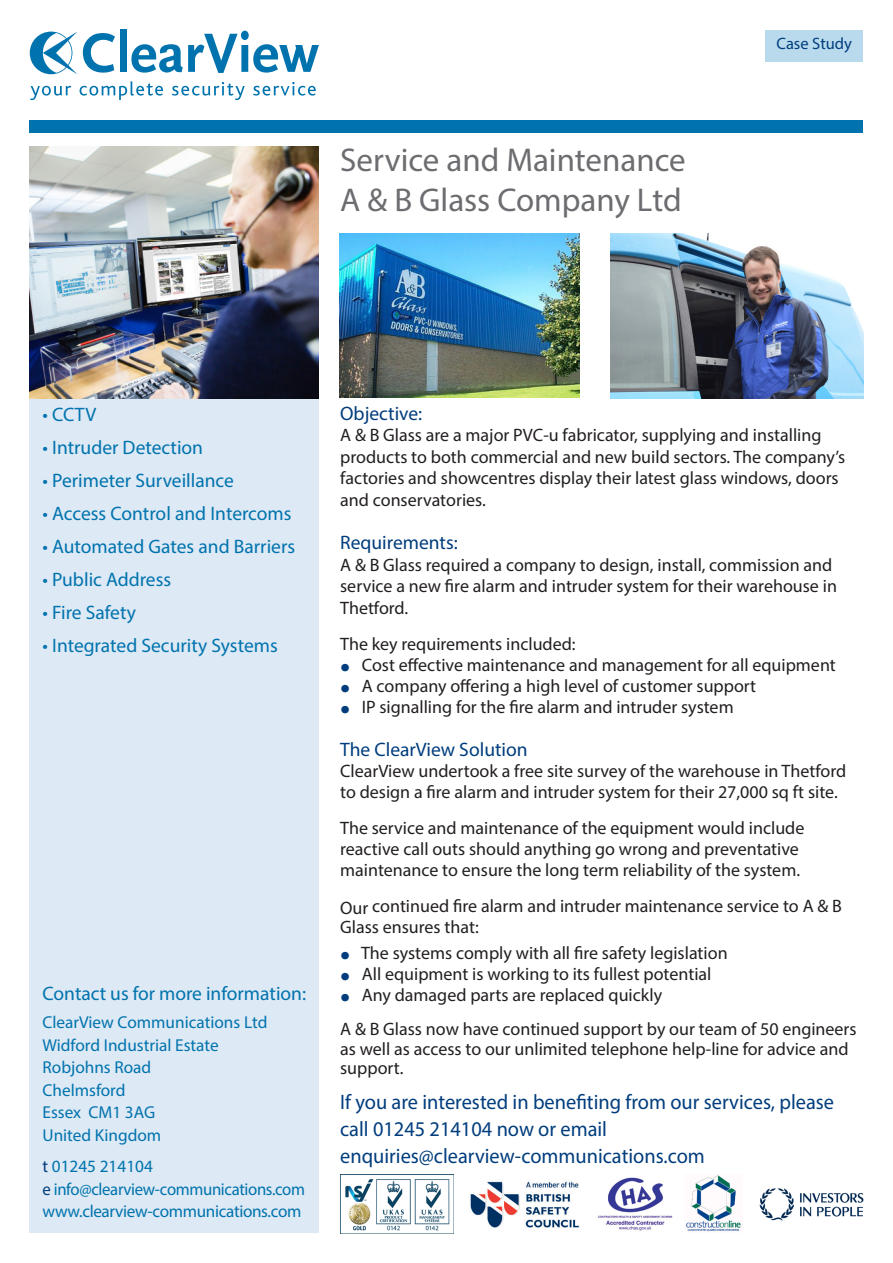
<style>
.page{position:relative;width:893px;height:1263px;background:#fff}
.page>*{position:absolute;margin:0;border:0;box-sizing:border-box;transform-origin:0 0}
.t1{font:33px "Myriad Pro";color:#6c6d70}
.t2{font:21px/27px "Myriad Pro";color:#013d7d}
.t3{font:19.5px "Myriad Pro";color:#0073ae}
.t4{font:19.5px "Myriad Pro";color:#013d7d}
.t5{font:18px/21.6px "Myriad Pro";color:#231f20}
.t6{font:17.25px "Myriad Pro";color:#0073ae}
.t7{font:17.25px "Myriad Pro";letter-spacing:-.02em;color:#0073ae}
.t8{font:16.5px "Myriad Pro";color:#013d7d}
.s1{color:#013d7d}
.s2{font-size:36px;color:#013d7d}
</style>
<div class="page">
<img style="left:339px;top:233px;width:241px;height:165px">
<img style="left:611px;top:233px;width:252px;height:165px">
<svg style="left:83px;top:33px;width:32px;height:40px"></svg>
<div style="left:120px;top:30px;width:7px;height:42px;background:#0073ae"></div>
<svg style="left:131px;top:31px;width:188px;height:42px"></svg>
<svg style="left:30px;top:32px;width:47px;height:42px"></svg>
<svg style="left:30px;top:86px;width:41px;height:14px"></svg>
<svg style="left:80px;top:81px;width:83px;height:19px"></svg>
<svg style="left:172px;top:82px;width:73px;height:18px"></svg>
<svg style="left:253px;top:82px;width:63px;height:14px"></svg>
<div style="left:30px;top:120px;width:833px;height:13px;background:#0073ae"></div>
<div style="left:30px;top:147px;width:289px;height:1086px;background:#dde9f4"></div>
<img style="left:30px;top:147px;width:289px;height:251px">
<img style="left:340px;top:1175px;width:110px;height:58px">
<img style="left:598px;top:1177px;width:75px;height:54px">
<img style="left:686px;top:1175px;width:55px;height:57px">
<img style="left:470px;top:1181px;width:109px;height:47px">
<img style="left:759px;top:1188px;width:105px;height:33px">
<div style="left:765px;top:30px;width:98px;height:32px;background:#b8daec"></div>
<p class="t1" style="left:340px;top:140px;width:347px">Service and Maintenance</p>
<p class="t1" style="left:340px;top:180px;width:343px">A &amp; B Glass Company Ltd</p>
<p class="t8" style="left:776px;top:34px;width:77px">Case Study</p>
<p class="t3" style="left:43px;top:402px;width:55px">• CCTV</p>
<p class="t3" style="left:43px;top:435px;width:162px">• Intruder Detection</p>
<p class="t3" style="left:43px;top:468px;width:193px">• Perimeter Surveillance</p>
<p class="t3" style="left:43px;top:501px;width:251px">• Access Control and Intercoms</p>
<p class="t3" style="left:43px;top:534px;width:254px">• Automated Gates and Barriers</p>
<p class="t3" style="left:43px;top:567px;width:130px">• Public Address</p>
<p class="t3" style="left:43px;top:600px;width:95px">• Fire Safety</p>
<p class="t3" style="left:43px;top:633px;width:237px">• Integrated Security Systems</p>
<p class="t3" style="left:43px;top:981px;width:265px">Contact us for more information:</p>
<p class="t6" style="left:43px;top:1012px;width:226px">ClearView Communications Ltd</p>
<p class="t6" style="left:43px;top:1034px;width:178px">Widford Industrial Estate</p>
<p class="t6" style="left:43px;top:1057px;width:110px">Robjohns Road</p>
<p class="t6" style="left:43px;top:1079px;width:84px">Chelmsford</p>
<p class="t6" style="left:43px;top:1102px;width:114px">Essex CM1 3AG</p>
<p class="t6" style="left:43px;top:1124px;width:120px">United Kingdom</p>
<p class="t6" style="left:43px;top:1156px;width:112px"><span class="s1">t</span> 01245 214104</p>
<p class="t7" style="left:43px;top:1178px;width:264px"><span class="s1">e</span> info@clearview-communications.com</p>
<p class="t7" style="left:43px;top:1201px;width:260px">www.clearview-communications.com</p>
<p class="t4" style="left:340px;top:401px;width:84px">Objective:</p>
<p class="t5" style="left:340px;top:424px;width:506px">A &amp; B Glass are a major PVC-u fabricator, supplying and installing products to both commercial and new build sectors. The company’s factories and showcentres display their latest glass windows, doors and conservatories.</p>
<p class="t4" style="left:340px;top:530px;width:119px">Requirements:</p>
<p class="t5" style="left:340px;top:553px;width:498px">A &amp; B Glass required a company to design, install, commission and service a new fire alarm and intruder system for their warehouse in<br>Thetford.</p>
<p class="t5" style="left:340px;top:633px;width:237px">The key requirements included:</p>
<p class="t5" style="left:340px;top:654px;width:497px"><span class="s2">•</span> Cost effective maintenance and management for all equipment</p>
<p class="t5" style="left:340px;top:675px;width:418px"><span class="s2">•</span> A company offering a high level of customer support</p>
<p class="t5" style="left:340px;top:696px;width:395px"><span class="s2">•</span> IP signalling for the fire alarm and intruder system</p>
<p class="t4" style="left:340px;top:738px;width:189px">The ClearView Solution</p>
<p class="t5" style="left:340px;top:760px;width:507px;line-height:21px">ClearView undertook a free site survey of the warehouse in Thetford to design a fire alarm and intruder system for their 27,000 sq ft site.</p>
<p class="t5" style="left:340px;top:817px;width:466px;line-height:21px">The service and maintenance of the equipment would include reactive call outs should anything go wrong and preventative maintenance to ensure the long term reliability of the system.</p>
<p class="t5" style="left:340px;top:895px;width:503px;line-height:21px">Our continued fire alarm and intruder maintenance service to A &amp; B<br>Glass ensures that:</p>
<p class="t5" style="left:340px;top:942px;width:389px"><span class="s2">•</span> The systems comply with all fire safety legislation</p>
<p class="t5" style="left:340px;top:963px;width:373px"><span class="s2">•</span> All equipment is working to its fullest potential</p>
<p class="t5" style="left:340px;top:984px;width:324px"><span class="s2">•</span> Any damaged parts are replaced quickly</p>
<p class="t5" style="left:340px;top:1019px;width:518px;line-height:19.5px">A &amp; B Glass now have continued support by our team of 50 engineers as well as access to our unlimited telephone help-line for advice and support.</p>
<p class="t2" style="left:340px;top:1088px;width:495px">If you are interested in benefiting from our services, please call 01245 214104 now or email enquiries@clearview-communications.com</p>
</div>
